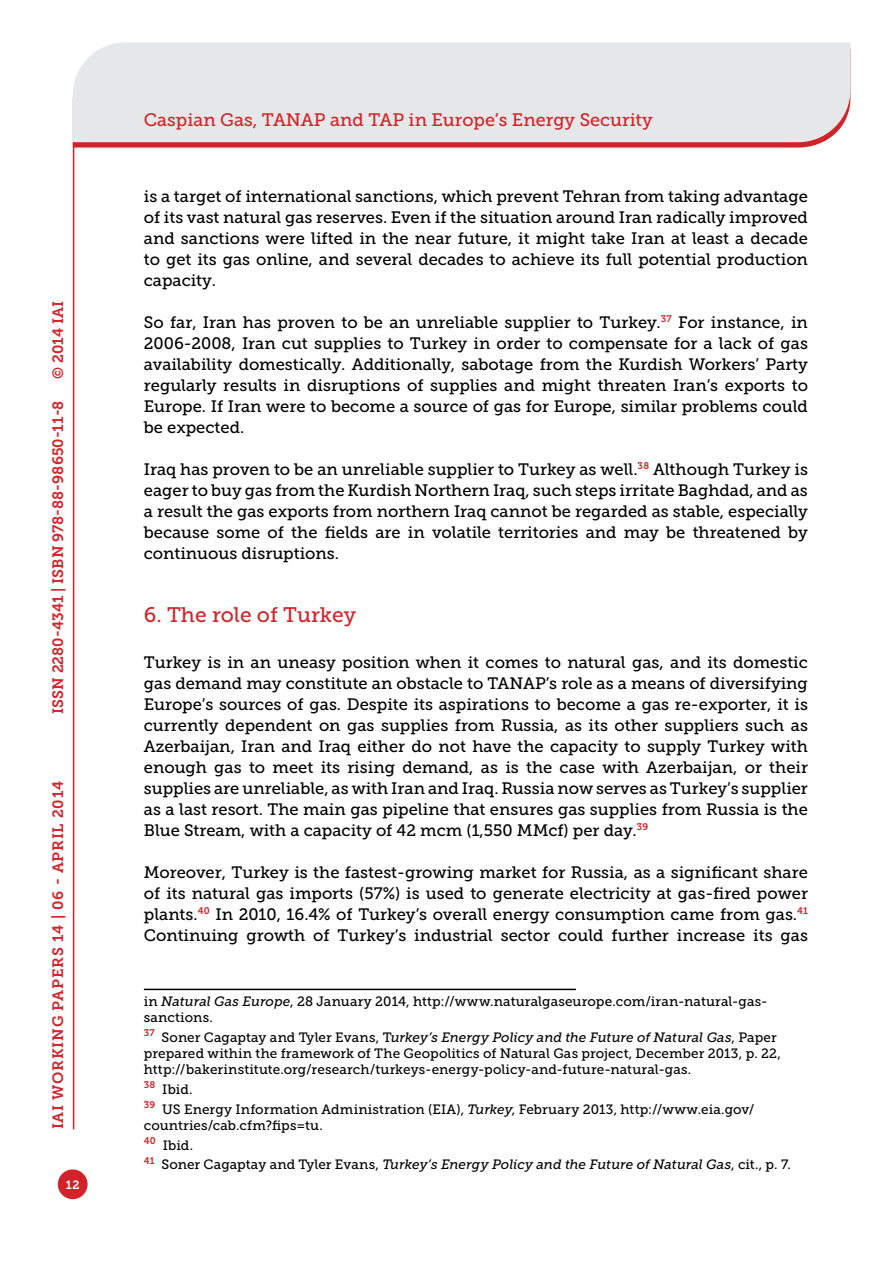
<style>
.page{position:relative;width:893px;height:1263px;background:#fff}
.page>*{position:absolute;margin:0;border:0;box-sizing:border-box;transform-origin:0 0}
.t1{font:21px "Museo Slab 500";color:#d2232a}
.t2{font:18px "Museo Slab 500";color:#d2232a}
.t3{font:16.5px/21px "Museo Slab 500";color:#000;text-align:justify}
.t4{font:15px "Museo Slab 700";color:#d2232a}
.t5{font:15px "Museo Slab 700";letter-spacing:.05em;color:#d2232a}
.t6{font:13.5px/16.2px "Museo Slab 500";letter-spacing:.01em;color:#000}
.t7{font:12px "Museo Slab 700";color:#fff}
.s1{font-style:italic}
</style>
<div class="page">
<svg style="left:74px;top:142px;width:749px;height:6px;background:#d63d43"></svg>
<div style="left:73px;top:43px;width:777px;height:99px;background:#e6e7e8"></div>
<div style="left:58px;top:1169px;width:30px;height:30px;background:#d2232a;border-radius:50%"></div>
<hr style="left:73px;top:142px;width:1px;height:987px;background:#d2232a">
<hr style="left:144px;top:989px;width:432px;height:1px;background:#000">
<p class="t4" style="left:50px;top:379px;width:79px;rotate:-90deg">© 2014 IAI</p>
<p class="t4" style="left:49px;top:714px;width:315px;rotate:-90deg">ISSN 2280-4341 | ISBN 978-88-98650-11-8</p>
<p class="t5" style="left:50px;top:1129px;width:350px;rotate:-90deg">IAI Working papers 14 | 06 - April 2014</p>
<p class="t7" style="left:66px;top:1178px;width:15px">12</p>
<p class="t2" style="left:144px;top:110px;width:510px">Caspian Gas, TANAP and TAP in Europe’s Energy Security</p>
<p class="t3" style="left:144px;top:186px;width:666px">is a target of international sanctions, which prevent Tehran from taking advantage of its vast natural gas reserves. Even if the situation around Iran radically improved and sanctions were lifted in the near future, it might take Iran at least a decade to get its gas online, and several decades to achieve its full potential production capacity.</p>
<p class="t3" style="left:144px;top:312px;width:666px">So far, Iran has proven to be an unreliable supplier to Turkey.<sup>37</sup> For instance, in 2006-2008, Iran cut supplies to Turkey in order to compensate for a lack of gas availability domestically. Additionally, sabotage from the Kurdish Workers’ Party regularly results in disruptions of supplies and might threaten Iran’s exports to Europe. If Iran were to become a source of gas for Europe, similar problems could be expected.</p>
<p class="t3" style="left:144px;top:459px;width:666px">Iraq has proven to be an unreliable supplier to Turkey as well.<sup>38</sup> Although Turkey is eager to buy gas from the Kurdish Northern Iraq, such steps irritate Baghdad, and as a result the gas exports from northern Iraq cannot be regarded as stable, especially because some of the fields are in volatile territories and may be threatened by continuous disruptions.</p>
<p class="t1" style="left:144px;top:603px;width:214px">6. The role of Turkey</p>
<p class="t3" style="left:144px;top:652px;width:666px">Turkey is in an uneasy position when it comes to natural gas, and its domestic gas demand may constitute an obstacle to TANAP’s role as a means of diversifying Europe’s sources of gas. Despite its aspirations to become a gas re-exporter, it is currently dependent on gas supplies from Russia, as its other suppliers such as Azerbaijan, Iran and Iraq either do not have the capacity to supply Turkey with enough gas to meet its rising demand, as is the case with Azerbaijan, or their supplies are unreliable, as with Iran and Iraq. Russia now serves as Turkey’s supplier as a last resort. The main gas pipeline that ensures gas supplies from Russia is the Blue Stream, with a capacity of 42 mcm (1,550 MMcf) per day.<sup>39</sup></p>
<p class="t3" style="left:144px;top:862px;width:666px">Moreover, Turkey is the fastest-growing market for Russia, as a significant share of its natural gas imports (57%) is used to generate electricity at gas-fired power plants.<sup>40</sup> In 2010, 16.4% of Turkey’s overall energy consumption came from gas.<sup>41<br></sup>Continuing growth of Turkey’s industrial sector could further increase its gas</p>
<p class="t6" style="left:144px;top:993px;width:625px">in <span class="s1">Natural Gas Europe</span>, 28 January 2014, http://www.naturalgaseurope.com/iran-natural-gas&shy;sanctions.</p>
<p class="t6" style="left:144px;top:1029px;width:639px"><sup>37</sup> Soner Cagaptay and Tyler Evans, T<span class="s1">urkey’s Energy Policy and the Future of Natural Gas</span>, Paper prepared within the framework of The Geopolitics of Natural Gas project, December 2013, p. 22, http://bakerinstitute.org/research/turkeys-energy-policy-and-future-natural-gas.</p>
<p class="t6" style="left:144px;top:1079px;width:612px;line-height:19.8px"><sup>38</sup> Ibid.<br><sup>39</sup> US Energy Information Administration (EIA), <span class="s1">Turkey</span>, February 2013, http://www.eia.gov/</p>
<p class="t6" style="left:144px;top:1115px;width:648px;line-height:19.8px">countries/cab.cfm?fips=tu.<br><sup>40</sup> Ibid.<br><sup>41</sup> Soner Cagaptay and Tyler Evans, <span class="s1">Turkey’s Energy Policy and the Future of Natural Gas</span>, cit., p. 7.</p>
</div>
